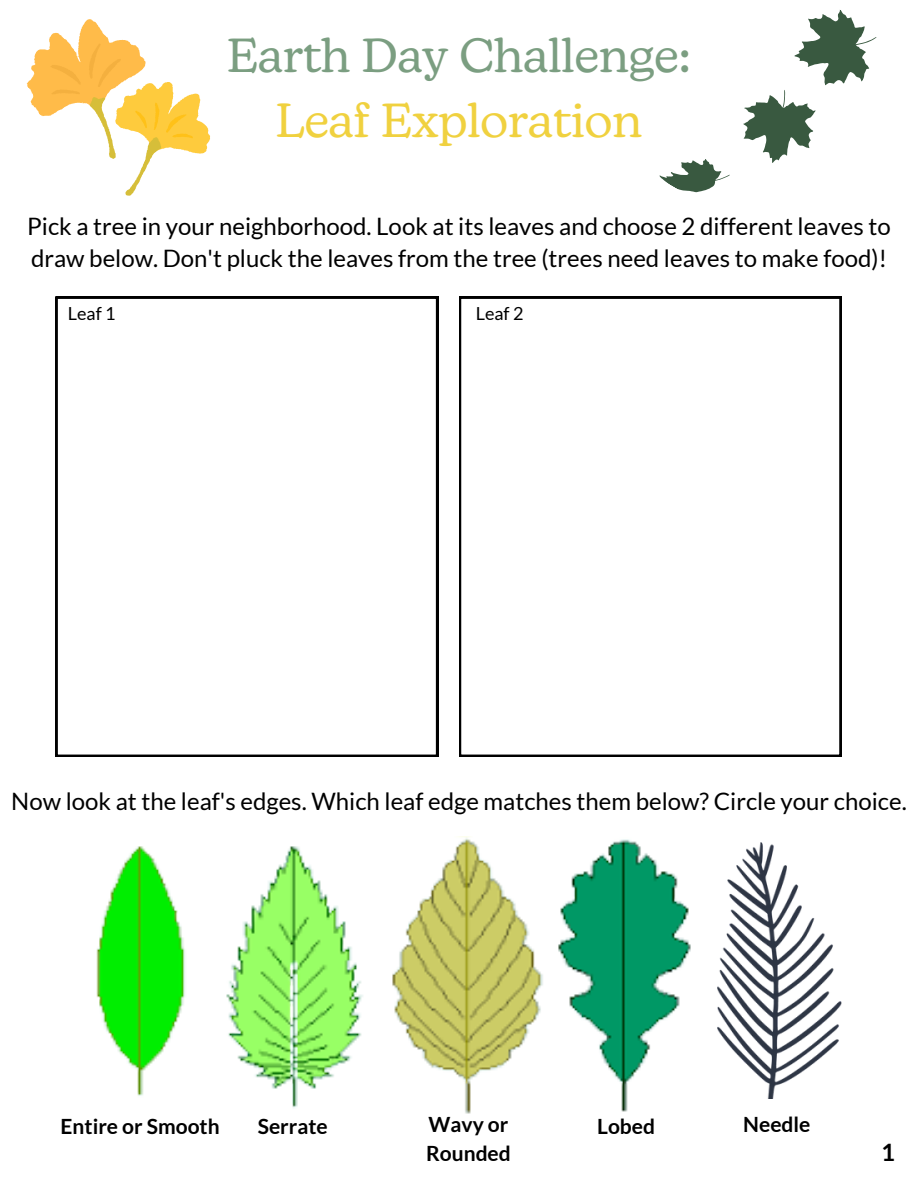
<style>
.page{position:relative;width:918px;height:1188px;background:#fff}
.page>*{position:absolute;margin:0;border:0;box-sizing:border-box;transform-origin:0 0}
.t1{font:47.25px "New Kansas";color:#7b9e81}
.t2{font:47.25px "New Kansas";color:#f0d13f}
.t3{font:24px/32.7px "Lato";color:#000}
.t4{font:700 24px "Lato";color:#000}
.t5{font:700 21px/29.2px "Lato";color:#000}
.t6{font:18px "Lato";color:#000}
</style>
<div class="page">
<svg style="left:56px;top:297px;width:382px;height:460px"></svg>
<svg style="left:459px;top:297px;width:383px;height:460px"></svg>
<svg style="left:27px;top:19px;width:183px;height:177px"></svg>
<svg style="left:659px;top:10px;width:218px;height:183px"></svg>
<img style="left:96px;top:836px;width:595px;height:277px">
<img style="left:718px;top:843px;width:124px;height:255px">
<h1 class="t1" style="left:227px;top:35px;width:465px">Earth Day Challenge:</h1>
<h1 class="t2" style="left:276px;top:100px;width:368px">Leaf Exploration</h1>
<p class="t3" style="left:27px;top:209px;width:865px">Pick a tree in your neighborhood. Look at its leaves and choose 2 different leaves to draw below. Don't pluck the leaves from the tree (trees need leaves to make food)!</p>
<p class="t6" style="left:68px;top:302px;width:49px">Leaf 1</p>
<p class="t6" style="left:476px;top:302px;width:49px">Leaf 2</p>
<p class="t3" style="left:11px;top:784px;width:897px">Now look at the leaf's edges. Which leaf edge matches them below? Circle your choice.</p>
<p class="t5" style="left:61px;top:1111px;width:160px">Entire or Smooth</p>
<p class="t5" style="left:258px;top:1111px;width:71px">Serrate</p>
<p class="t5" style="left:426px;top:1109px;width:86px">Wavy or<br>Rounded</p>
<p class="t5" style="left:597px;top:1111px;width:59px">Lobed</p>
<p class="t5" style="left:743px;top:1109px;width:69px">Needle</p>
<p class="t4" style="left:881px;top:1137px;width:15px">1</p>
</div>
